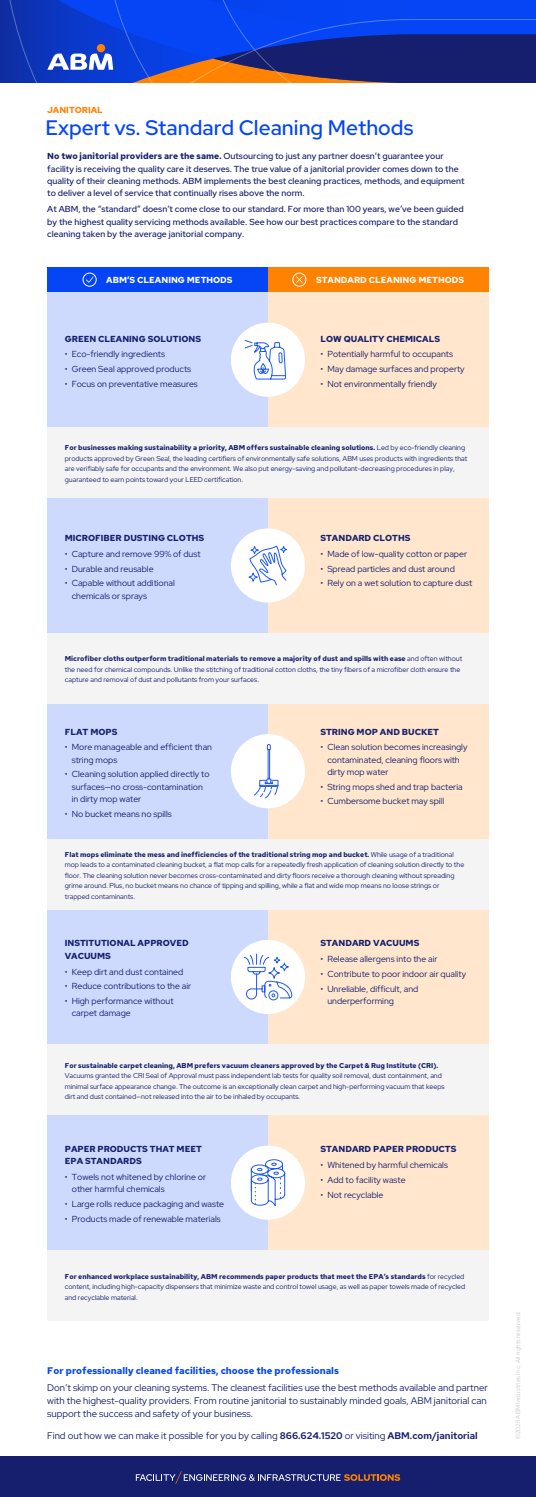
<style>
.page{position:relative;width:536px;height:1497px;background:#fff}
.page>*{position:absolute;margin:0;border:0;box-sizing:border-box;transform-origin:0 0}
.MainHeader{font:500 21px "ABM Sans";color:#0545f5}
.CTA{font:9.62px/13.1px "ABM Sans";color:#151f6d;text-align:justify}
.CTA-2{font:700 9.62px "ABM Sans";color:#0545f5}
.t1{font:8.75px/12.2px "ABM Sans";color:#151f6d}
.Intro_Body__Regular{font:500 8.75px/12.2px "ABM Sans";color:#151f6d}
.t2{font:700 8.75px/12.2px "ABM Sans";color:#151f6d}
.t3{font:700 8.75px "ABM Sans";color:#fff}
.t4{font:700 8.75px "ABM Sans";color:#ff8200}
.t5{font:7px/10.5px "ABM Sans";color:#151f6d}
.t6{font:6.12px "ABM Sans";letter-spacing:.025em;color:#c7c8ca}
.s1{font-weight:700}
.s2{font-weight:600}
</style>
<div class="page">
<svg style="left:1px;top:0;width:15px;height:83px"></svg>
<svg style="left:16px;top:0;width:520px;height:83px;background:#1e3eb4"></svg>
<div style="left:47px;top:292px;width:221px;height:958px;background:#cddafd"></div>
<div style="left:268px;top:292px;width:220px;height:958px;background:#ffe6cc"></div>
<div style="left:47px;top:267px;width:221px;height:25px;background:#0545f5"></div>
<div style="left:268px;top:267px;width:220px;height:25px;background:#ff8200"></div>
<div style="left:47px;top:427px;width:441px;height:70px;background:#f4f4f4"></div>
<div style="left:47px;top:633px;width:441px;height:70px;background:#f4f4f4"></div>
<div style="left:47px;top:839px;width:441px;height:70px;background:#f4f4f4"></div>
<div style="left:47px;top:1044px;width:441px;height:70px;background:#f4f4f4"></div>
<div style="left:47px;top:1250px;width:441px;height:70px;background:#f4f4f4"></div>
<div style="left:231px;top:323px;width:74px;height:74px;background:#fff;border-radius:50%"></div>
<svg style="left:244px;top:340px;width:42px;height:40px"></svg>
<div style="left:231px;top:528px;width:74px;height:74px;background:#fff;border-radius:50%"></div>
<div style="left:231px;top:734px;width:74px;height:74px;background:#fff;border-radius:50%"></div>
<div style="left:231px;top:939px;width:74px;height:75px;background:#fff;border-radius:50%"></div>
<div style="left:231px;top:1145px;width:74px;height:74px;background:#fff;border-radius:50%"></div>
<svg style="left:248px;top:545px;width:39px;height:41px"></svg>
<svg style="left:254px;top:744px;width:25px;height:55px"></svg>
<svg style="left:243px;top:953px;width:49px;height:47px"></svg>
<svg style="left:250px;top:1159px;width:35px;height:47px"></svg>
<div style="left:83px;top:273px;width:14px;height:14px;border:1px solid #fff;border-radius:50%"></div>
<svg style="left:86px;top:276px;width:7px;height:7px"></svg>
<div style="left:292px;top:273px;width:14px;height:14px;border:1px solid #fff;border-radius:50%"></div>
<svg style="left:296px;top:276px;width:6px;height:7px"></svg>
<div style="left:0;top:1456px;width:536px;height:40px;background:#151f6d"></div>
<svg style="left:136px;top:1471px;width:264px;height:12px"></svg>
<p class="t4" style="left:47px;top:104px;width:57px">JANITORIAL</p>
<p class="Intro_Body__Regular" style="left:47px;top:150px;width:418px"><span class="s1">No two janitorial providers are the same.</span> Outsourcing to just any partner doesn’t guarantee your facility is receiving the quality care it deserves. The true value of a janitorial provider comes down to the quality of their cleaning methods. ABM implements the best cleaning practices, methods, and equipment to deliver a level of service that continually rises above the norm.</p>
<p class="Intro_Body__Regular" style="left:47px;top:203px;width:418px">At ABM, the “standard” doesn’t come close to our standard. For more than 100 years, we’ve been guided by the highest quality servicing methods available. See how our best practices compare to the standard cleaning taken by the average janitorial company.</p>
<p class="MainHeader" style="left:46px;top:114px;width:369px">Expert vs. Standard Cleaning Methods</p>
<p class="t3" style="left:106px;top:274px;width:128px">ABM’S CLEANING METHODS</p>
<p class="t3" style="left:316px;top:274px;width:150px">STANDARD CLEANING METHODS</p>
<p class="t2" style="left:65px;top:332px;width:138px">GREEN CLEANING SOLUTIONS</p>
<p class="t1" style="left:65px;top:348px;width:102px">• Eco-friendly ingredients</p>
<p class="t1" style="left:65px;top:363px;width:128px">• Green Seal approved products</p>
<p class="t1" style="left:65px;top:377px;width:134px">• Focus on preventative measures</p>
<p class="t2" style="left:320px;top:332px;width:121px">LOW QUALITY CHEMICALS</p>
<p class="t1" style="left:320px;top:348px;width:134px">• Potentially harmful to occupants</p>
<p class="t1" style="left:320px;top:363px;width:146px">• May damage surfaces and property</p>
<p class="t1" style="left:320px;top:377px;width:118px">• Not environmentally friendly</p>
<p class="t5" style="left:65px;top:442px;width:404px"><span class="s1">For businesses making sustainability a priority, ABM offers sustainable cleaning solutions.</span> Led by eco-friendly cleaning products approved by Green Seal, the leading certifiers of environmentally safe solutions, ABM uses products with ingredients that are verifiably safe for occupants and the environment. We also put energy-saving and pollutant-decreasing procedures in play, guaranteed to earn points toward your LEED certification.</p>
<p class="t2" style="left:65px;top:532px;width:141px">MICROFIBER DUSTING CLOTHS</p>
<p class="t1" style="left:65px;top:547px;width:137px">• Capture and remove 99% of dust</p>
<p class="t1" style="left:65px;top:562px;width:90px">• Durable and reusable</p>
<p class="t1" style="left:72px;top:577px;width:104px;text-indent:-7px">• Capable without additional chemicals or sprays</p>
<p class="t2" style="left:320px;top:532px;width:92px">STANDARD CLOTHS</p>
<p class="t1" style="left:320px;top:547px;width:148px">• Made of low-quality cotton or paper</p>
<p class="t1" style="left:320px;top:562px;width:136px">• Spread particles and dust around</p>
<p class="t1" style="left:320px;top:577px;width:153px">• Rely on a wet solution to capture dust</p>
<p class="t5" style="left:65px;top:653px;width:399px"><span class="s1">Microfiber cloths outperform traditional materials to remove a majority of dust and spills with ease</span> and often without the need for chemical compounds. Unlike the stitching of traditional cotton cloths, the tiny fibers of a microfiber cloth ensure the capture and removal of dust and pollutants from your surfaces.</p>
<p class="t2" style="left:65px;top:725px;width:54px">FLAT MOPS</p>
<p class="t1" style="left:72px;top:741px;width:142px;text-indent:-7px">• More manageable and efficient than string mops</p>
<p class="t1" style="left:72px;top:768px;width:139px;text-indent:-7px">• Cleaning solution applied directly to surfaces—no cross-contamination in dirty mop water</p>
<p class="t1" style="left:65px;top:807px;width:108px">• No bucket means no spills</p>
<p class="t2" style="left:320px;top:725px;width:120px">STRING MOP AND BUCKET</p>
<p class="t1" style="left:327px;top:741px;width:141px;text-indent:-7px">• Clean solution becomes increasingly contaminated, cleaning floors with dirty mop water</p>
<p class="t1" style="left:320px;top:780px;width:144px">• String mops shed and trap bacteria</p>
<p class="t1" style="left:320px;top:795px;width:125px">• Cumbersome bucket may spill</p>
<p class="t5" style="left:65px;top:848px;width:401px"><span class="s1">Flat mops eliminate the mess and inefficiencies of the traditional string mop and bucket.</span> While usage of a traditional mop leads to a contaminated cleaning bucket, a flat mop calls for a repeatedly fresh application of cleaning solution directly to the floor. The cleaning solution never becomes cross-contaminated and dirty floors receive a thorough cleaning without spreading grime around. Plus, no bucket means no chance of tipping and spilling, while a flat and wide mop means no loose strings or trapped contaminants.</p>
<p class="t2" style="left:65px;top:937px;width:125px">INSTITUTIONAL APPROVED<br>VACUUMS</p>
<p class="t1" style="left:65px;top:965px;width:120px">• Keep dirt and dust contained</p>
<p class="t1" style="left:65px;top:979px;width:128px">• Reduce contributions to the air</p>
<p class="t1" style="left:72px;top:994px;width:103px;text-indent:-7px">• High performance without carpet damage</p>
<p class="t2" style="left:320px;top:937px;width:100px">STANDARD VACUUMS</p>
<p class="t1" style="left:320px;top:952px;width:119px">• Release allergens into the air</p>
<p class="t1" style="left:320px;top:967px;width:147px">• Contribute to poor indoor air quality</p>
<p class="t1" style="left:327px;top:982px;width:92px;text-indent:-7px">• Unreliable, difficult, and underperforming</p>
<p class="t5" style="left:65px;top:1059px;width:381px"><span class="s1">For sustainable carpet cleaning, ABM prefers vacuum cleaners approved by the Carpet &amp; Rug Institute (CRI).<br></span>Vacuums granted the CRI Seal of Approval must pass independent lab tests for quality soil removal, dust containment, and minimal surface appearance change. The outcome is an exceptionally clean carpet and high-performing vacuum that keeps dirt and dust contained—not released into the air to be inhaled by occupants.</p>
<p class="t2" style="left:65px;top:1142px;width:138px">PAPER PRODUCTS THAT MEET<br>EPA STANDARDS</p>
<p class="t1" style="left:72px;top:1170px;width:136px;text-indent:-7px">• Towels not whitened by chlorine or other harmful chemicals</p>
<p class="t1" style="left:65px;top:1197px;width:161px">• Large rolls reduce packaging and waste</p>
<p class="t1" style="left:65px;top:1212px;width:157px">• Products made of renewable materials</p>
<p class="t2" style="left:320px;top:1142px;width:137px">STANDARD PAPER PRODUCTS</p>
<p class="t1" style="left:320px;top:1158px;width:129px">• Whitened by harmful chemicals</p>
<p class="t1" style="left:320px;top:1173px;width:87px">• Add to facility waste</p>
<p class="t1" style="left:320px;top:1188px;width:65px">• Not recyclable</p>
<p class="t5" style="left:65px;top:1270px;width:401px;text-align:justify"><span class="s1">For enhanced workplace sustainability, ABM recommends paper products that meet the EPA’s standards</span> for recycled content, including high-capacity dispensers that minimize waste and control towel usage, as well as paper towels made of recycled and recyclable material.</p>
<p class="CTA-2" style="left:47px;top:1364px;width:293px">For professionally cleaned facilities, choose the professionals</p>
<p class="CTA" style="left:47px;top:1380px;width:442px">Don’t skimp on your cleaning systems. The cleanest facilities use the best methods available and partner with the highest-quality providers. From routine janitorial to sustainably minded goals, ABM janitorial can support the success and safety of your business.</p>
<p class="CTA" style="left:47px;top:1428px;width:432px">Find out how we can make it possible for you by calling <span class="s2">866.624.1520</span> or visiting <span class="s2">ABM.com/janitorial</span></p>
<p class="t6" style="left:514px;top:1438px;width:130px;rotate:-90deg">©2025 ABM Industries Inc. All rights reserved.</p>
</div>
